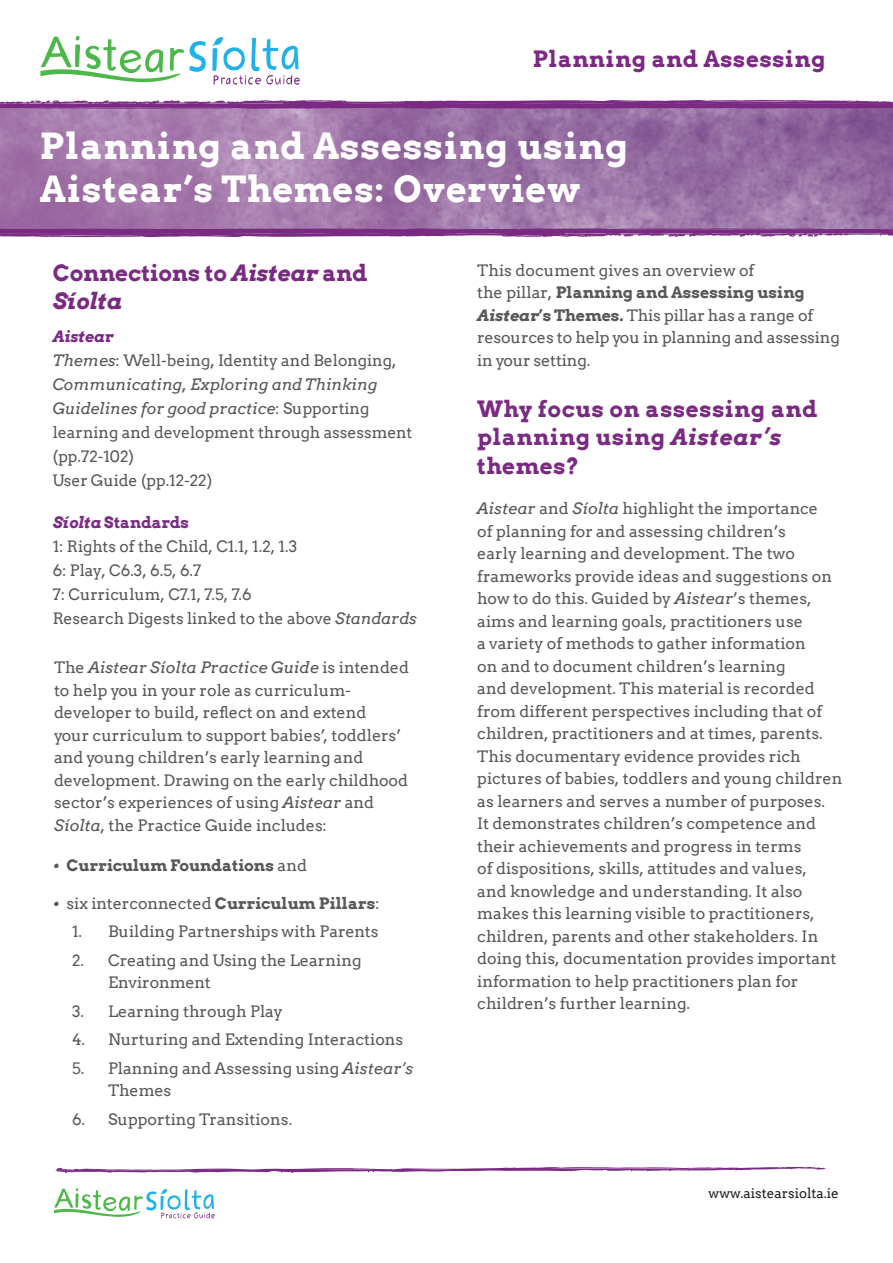
<style>
.page{position:relative;width:893px;height:1263px;background:#fff}
.page>*{position:absolute;margin:0;border:0;box-sizing:border-box;transform-origin:0 0}
.t1{font:700 36px/43.2px "Arvo";letter-spacing:.03em;color:#fff}
.t2{font:700 22.5px/28.5px "Arvo";letter-spacing:.03em;color:#7b2a83}
.t3{font:700 22.5px/28.5px "Arvo";color:#7b2a83}
.t4{font:15.75px/22.5px "Arvo";color:#57585a}
.t5{font:italic 15.75px/24px "Arvo";color:#57585a}
.t6{font:700 15.75px "Arvo";color:#57585a}
.t7{font:700 15.75px "Arvo";color:#7c2b84}
.t8{font:italic 700 15.75px "Arvo";color:#7c2b84}
.t9{font:13.5px "Arvo";color:#231f20}
.s1{font-style:italic}
.s2{font-style:normal}
.s3{font-family:"Aistear Siolta Glyphs";font-weight:400;font-size:18px}
.s4{font-weight:400}
.s5{font-family:"Aistear Siolta Glyphs";font-size:18px}
.s6{font-weight:700}
.s7{font-weight:700;font-style:italic}
</style>
<div class="page">
<svg style="left:212px;top:37px;width:88px;height:48px"></svg>
<svg style="left:40px;top:36px;width:166px;height:47px"></svg>
<img style="left:0;top:109px;width:893px;height:119px">
<svg style="left:0;top:228px;width:893px;height:10px;background:#995da0"></svg>
<svg style="left:0;top:100px;width:893px;height:9px;background:#8d4a95"></svg>
<svg style="left:54px;top:1188px;width:161px;height:30px"></svg>
<svg style="left:56px;top:1167px;width:770px;height:7px"></svg>
<p class="t2" style="left:533px;top:45px;width:294px">Planning and Assessing</p>
<p class="t1" style="left:40px;top:125px;width:589px">Planning and Assessing using<br>Aistear’s Themes: Overview</p>
<p class="t3" style="left:53px;top:259px;width:316px">Connections to <span class="s1">Aistear</span> and<br><span class="s1">Síolta</span></p>
<p class="t8" style="left:53px;top:327px;width:62px">Aistear</p>
<p class="t5" style="left:53px;top:348px;width:345px">Themes<span class="s2">: Well-being</span>, <span class="s2">Identity and Belonging</span>,<br>Communicating, Exploring and Thinking</p>
<p class="t4" style="left:53px;top:396px;width:361px;line-height:24px"><span class="s1">Guidelines for good practice</span>: Supporting learning and development through assessment (pp.72-102)</p>
<p class="t4" style="left:53px;top:469px;width:161px">User Guide (pp.12-22)</p>
<p class="t7" style="left:53px;top:513px;width:138px"><span class="s1">Síolta</span> Standards</p>
<p class="t4" style="left:53px;top:535px;width:246px">1: Rights of the Child, C1.1, 1.2, 1.3</p>
<p class="t4" style="left:53px;top:559px;width:150px">6: Play, C6.3, 6.5, 6.7</p>
<p class="t4" style="left:53px;top:583px;width:200px">7: Curriculum, C7.1, 7.5, 7.6</p>
<p class="t4" style="left:53px;top:607px;width:366px">Research Digests linked to the above <span class="s1">Standards</span></p>
<p class="t4" style="left:54px;top:656px;width:357px">The <span class="s1">Aistear Síolta Practice Guide</span> is intended to help you in your role as curriculum&shy;developer to build, reflect on and extend<br>your curriculum to support babies’, toddlers’ and young children’s early learning and development. Drawing on the early childhood sector’s experiences of using <span class="s1">Aistear</span> and <span class="s1">Síolta</span>, the Practice Guide includes:</p>
<p class="t6" style="left:54px;top:856px;width:254px"><span class="s3">$</span> Curriculum Foundations <span class="s4">and</span></p>
<p class="t4" style="left:54px;top:892px;width:327px"><span class="s5">$</span> six interconnected <span class="s6">Curriculum Pillars</span>:</p>
<p class="t4" style="left:72px;top:920px;width:308px">1. Building Partnerships with Parents</p>
<p class="t4" style="left:108px;top:949px;width:255px;text-indent:-36px">2. Creating and Using the Learning<br>Environment</p>
<p class="t4" style="left:72px;top:1000px;width:212px">3. Learning through Play</p>
<p class="t4" style="left:72px;top:1028px;width:333px">4. Nurturing and Extending Interactions</p>
<p class="t4" style="left:108px;top:1057px;width:307px;text-indent:-36px">5. Planning and Assessing using <span class="s1">Aistear’s<br></span>Themes</p>
<p class="t4" style="left:72px;top:1108px;width:222px">6. Supporting Transitions.</p>
<p class="t4" style="left:477px;top:259px;width:364px">This document gives an overview of<br>the pillar, <span class="s6">Planning and Assessing using </span><span class="s7">Aistear</span><span class="s6">’s Themes.</span> This pillar has a range of resources to help you in planning and assessing in your setting.</p>
<p class="t2" style="left:477px;top:395px;width:342px">Why focus on assessing and planning using <span class="s1">Aistear’s </span>themes?</p>
<p class="t4" style="left:477px;top:497px;width:367px"><span class="s1">Aistear</span> and <span class="s1">Síolta</span> highlight the importance<br>of planning for and assessing children’s<br>early learning and development. The two frameworks provide ideas and suggestions on how to do this. Guided by <span class="s1">Aistear</span>’s themes, aims and learning goals, practitioners use<br>a variety of methods to gather information<br>on and to document children’s learning<br>and development. This material is recorded from different perspectives including that of children, practitioners and at times, parents.<br>This documentary evidence provides rich pictures of babies, toddlers and young children as learners and serves a number of purposes.<br>It demonstrates children’s competence and their achievements and progress in terms<br>of dispositions, skills, attitudes and values,<br>and knowledge and understanding. It also makes this learning visible to practitioners, children, parents and other stakeholders. In doing this, documentation provides important information to help practitioners plan for children’s further learning.</p>
<p class="t9" style="left:708px;top:1186px;width:132px">www.aistearsiolta.ie</p>
</div>
